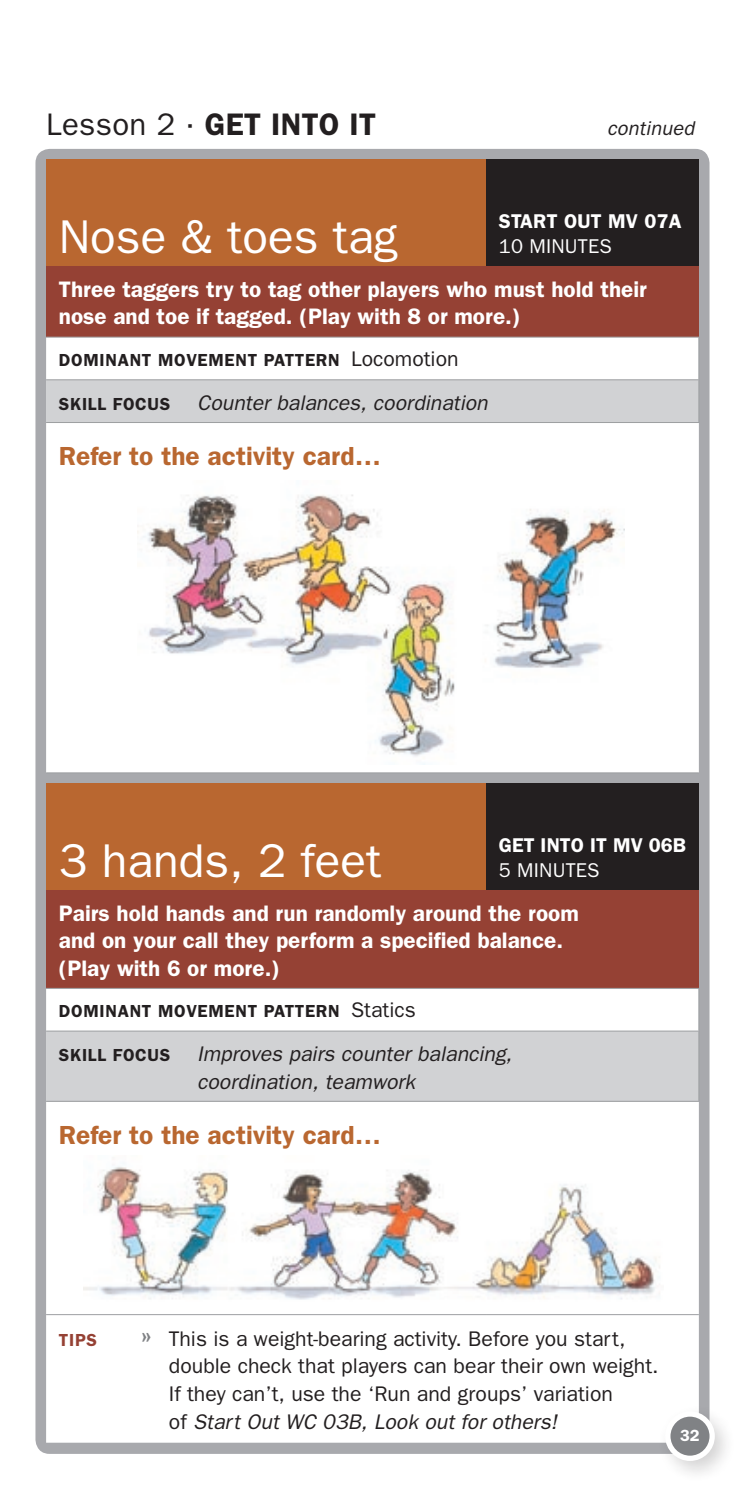
<style>
.page{position:relative;width:745px;height:1489px;background:#fff}
.page>*{position:absolute;margin:0;border:0;box-sizing:border-box;transform-origin:0 0}
.t1{font:47.5px "Franklin Gothic";color:#fff}
.t2{font:31.25px "Franklin Gothic";letter-spacing:.01em;color:#231f20}
.t3{font:600 31.25px "Franklin Gothic";color:#231f20}
.t4{font:600 26.25px "Franklin Gothic";color:#b96730}
.t5{font:600 22.5px/27.5px "Franklin Gothic";color:#fff}
.t6{font:21.25px/27.5px "Franklin Gothic";color:#231f20}
.t7{font:italic 21.25px/27.5px "Franklin Gothic";color:#231f20}
.t8{font:600 20px "Franklin Gothic";letter-spacing:.005em;color:#fff}
.t9{font:20px "Franklin Gothic";color:#fff}
.t10{font:italic 20px "Franklin Gothic";letter-spacing:.01em;color:#231f20}
.t11{font:600 17.5px "Franklin Gothic";letter-spacing:.04em;color:#231f20}
.t12{font:600 17.5px "Franklin Gothic";color:#954134}
.t13{font:600 16.25px "Franklin Gothic";color:#fff}
.s1{font-weight:600}
.s2{font-weight:400;font-size:21.25px}
.s3{font-weight:600;font-size:30px;color:#808285}
.s4{font-style:italic}
</style>
<div class="page">
<div style="left:35px;top:149px;width:674px;height:1304px;background:#a8a9ad;border-radius:14px"></div>
<div style="left:46px;top:159px;width:439px;height:107px;background:#b96730"></div>
<div style="left:485px;top:159px;width:213px;height:107px;background:#231f20"></div>
<div style="left:46px;top:266px;width:652px;height:71px;background:#954134"></div>
<div style="left:46px;top:338px;width:652px;height:434px;background:#fff"></div>
<div style="left:46px;top:380px;width:652px;height:42px;background:#d1d2d4"></div>
<hr style="left:698px;top:380px;width:1px;height:42px;background:#9d9fa2">
<hr style="left:46px;top:422px;width:439px;height:1px;background:#9d9fa2">
<hr style="left:485px;top:422px;width:213px;height:1px;background:#9d9fa2">
<hr style="left:46px;top:772px;width:439px;height:1px;background:#9d9fa2">
<hr style="left:485px;top:772px;width:213px;height:1px;background:#9d9fa2">
<hr style="left:46px;top:337px;width:439px;height:1px;background:#9d9fa2">
<hr style="left:485px;top:337px;width:213px;height:1px;background:#9d9fa2">
<hr style="left:698px;top:337px;width:1px;height:42px;background:#9d9fa2">
<hr style="left:46px;top:379px;width:439px;height:1px;background:#9d9fa2">
<hr style="left:485px;top:379px;width:213px;height:1px;background:#9d9fa2">
<div style="left:46px;top:783px;width:439px;height:106px;background:#b96730"></div>
<div style="left:485px;top:783px;width:213px;height:106px;background:#231f20"></div>
<div style="left:46px;top:889px;width:652px;height:99px;background:#954134"></div>
<div style="left:46px;top:988px;width:652px;height:454px;background:#fff"></div>
<div style="left:46px;top:1031px;width:652px;height:70px;background:#d1d2d4"></div>
<hr style="left:698px;top:1031px;width:1px;height:69px;background:#9d9fa2">
<hr style="left:46px;top:1100px;width:439px;height:1px;background:#9d9fa2">
<hr style="left:485px;top:1100px;width:213px;height:1px;background:#9d9fa2">
<hr style="left:46px;top:1313px;width:439px;height:1px;background:#9d9fa2">
<hr style="left:485px;top:1313px;width:213px;height:1px;background:#9d9fa2">
<hr style="left:46px;top:987px;width:439px;height:1px;background:#9d9fa2">
<hr style="left:485px;top:987px;width:213px;height:1px;background:#9d9fa2">
<hr style="left:698px;top:988px;width:1px;height:42px;background:#9d9fa2">
<hr style="left:46px;top:1030px;width:439px;height:1px;background:#9d9fa2">
<hr style="left:485px;top:1030px;width:213px;height:1px;background:#9d9fa2">
<img style="left:137px;top:480px;width:487px;height:284px">
<img style="left:83px;top:1155px;width:579px;height:158px">
<div style="left:656px;top:1402px;width:88px;height:86px;background:#231f20;opacity:.2"></div>
<div style="left:664px;top:1411px;width:50px;height:49px;background:#fff;border-radius:50%"></div>
<div style="left:670px;top:1416px;width:39px;height:39px;background:#808285;border-radius:50%"></div>
<h2 class="t2" style="left:46px;top:106px;width:254px">Lesson 2 · <span class="s1">GET INTO</span></h2>
<h2 class="t3" style="left:349px;top:105px;width:27px">IT</h2>
<p class="t10" style="left:606px;top:116px;width:89px">continued</p>
<h1 class="t1" style="left:59px;top:210px;width:340px">Nose &amp; toes tag</h1>
<p class="t8" style="left:498px;top:209px;width:79px">START OUT</p>
<p class="t8" style="left:607px;top:209px;width:75px">MV 07A</p>
<p class="t9" style="left:498px;top:235px;width:44px">10 minutes</p>
<p class="t5" style="left:59px;top:275px;width:589px">Three taggers try to tag other players who must hold their nose and toe if tagged. (Play with 8 or more.)</p>
<p class="t11" style="left:59px;top:349px;width:401px">Dominant Movement Pattern <span class="s2">Locomotion</span></p>
<p class="t11" style="left:59px;top:393px;width:32px">Skill</p>
<p class="t11" style="left:113px;top:393px;width:59px">Focus</p>
<p class="t7" style="left:197px;top:388px;width:292px">Counter balances, coordination</p>
<p class="t4" style="left:59px;top:440px;width:323px">Refer to the activity card…</p>
<h1 class="t1" style="left:59px;top:833px;width:324px">3 hands, 2 feet</h1>
<p class="t8" style="left:498px;top:833px;width:61px">GET INTO</p>
<p class="t8" style="left:589px;top:833px;width:97px">IT MV 06B</p>
<p class="t9" style="left:498px;top:858px;width:31px">5 minutes</p>
<p class="t5" style="left:59px;top:898px;width:521px">Pairs hold hands and run randomly around the room and on your call they perform a specified balance. (Play with 6 or more.)</p>
<p class="t11" style="left:59px;top:1000px;width:358px">Dominant Movement Pattern <span class="s2">Statics</span></p>
<p class="t11" style="left:59px;top:1044px;width:32px">Skill</p>
<p class="t11" style="left:113px;top:1044px;width:59px">Focus</p>
<p class="t7" style="left:197px;top:1039px;width:316px">Improves pairs counter balancing, coordination, teamwork</p>
<p class="t4" style="left:59px;top:1119px;width:323px">Refer to the activity card…</p>
<p class="t12" style="left:59px;top:1329px;width:11px">TipS</p>
<p class="t6" style="left:169px;top:1324px;width:491px;text-indent:-28px"><span class="s3">»</span> This is a weight-bearing activity. Before you start, double check that players can bear their own weight.<br>If they can’t, use the ‘Run and groups’ variation<br>of <span class="s4">Start Out WC 03B, Look out for others!</span></p>
<p class="t13" style="left:679px;top:1425px;width:21px">32</p>
</div>
